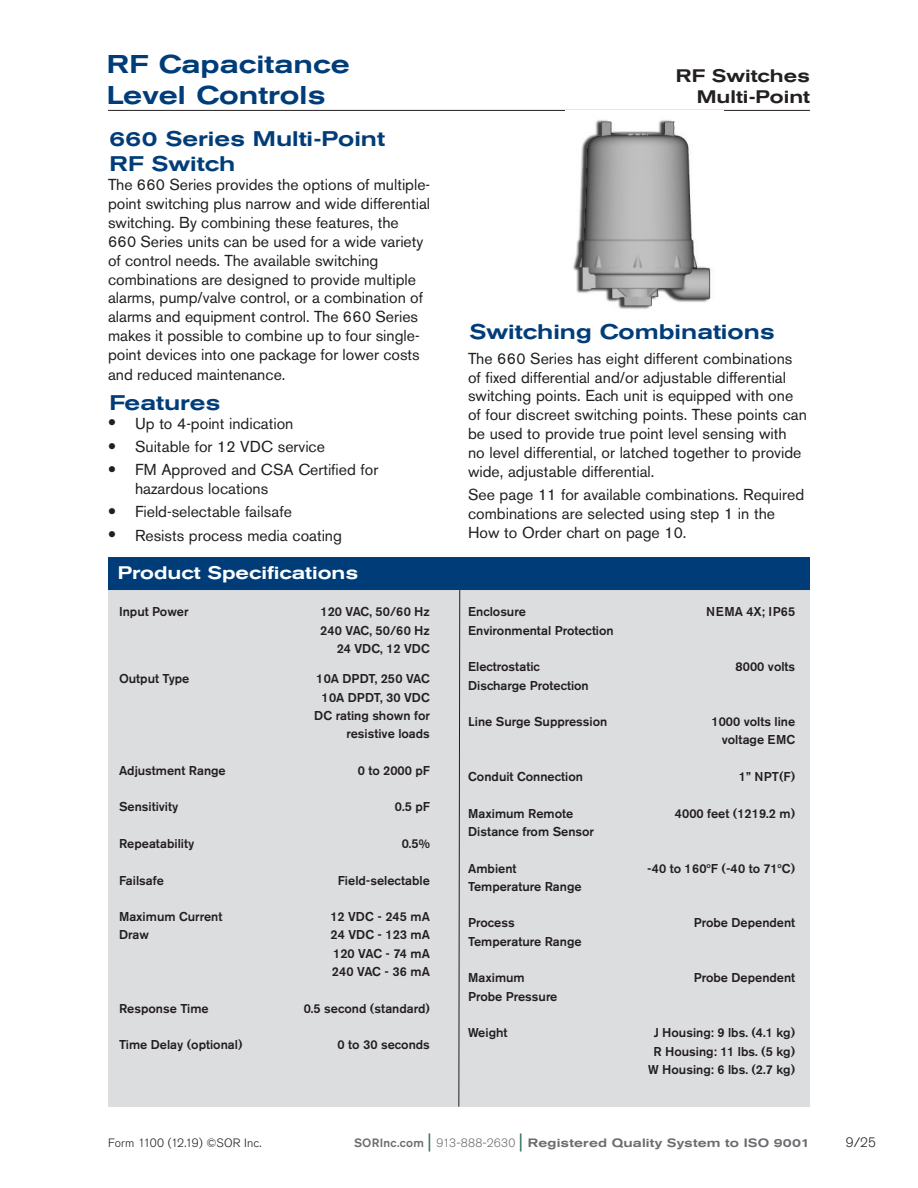
<style>
.page{position:relative;width:918px;height:1188px;background:#fff}
.page>*{position:absolute;margin:0;border:0;box-sizing:border-box;transform-origin:0 0}
.t1{font:500 expanded 25.5px/30.6px "Akzidenz Grotesk BE";color:#003d78}
.t2{font:500 expanded 21px/25.2px "Akzidenz Grotesk BE";color:#003d78}
.t3{font:500 expanded 18px/21.6px "Akzidenz Grotesk BE";color:#231f20;text-align:right}
.t4{font:500 expanded 18px "Akzidenz Grotesk BE";color:#fff}
.t5{font:15.75px/19px "Akzidenz Grotesk BE";color:#231f20}
.t6{font:300 13.5px "Akzidenz Grotesk BE";color:#231f20}
.t7{font:500 12.75px/18.3px "Akzidenz Grotesk BE";color:#231f20;text-align:right}
.t8{font:500 12.75px "Akzidenz Grotesk BE";letter-spacing:.02em;color:#231f20}
.t9{font:500 expanded 12px "Akzidenz Grotesk BE";letter-spacing:.015em;color:#6c6d70}
.t10{font:300 12px "Akzidenz Grotesk BE";letter-spacing:.015em;color:#231f20}
.s1{font-stretch:normal}
.s2{font-weight:400;font-stretch:normal;font-size:18px;color:#327159}
.s3{font-weight:300;font-stretch:normal}
</style>
<div class="page">
<div style="left:108px;top:587px;width:702px;height:520px;background:#dcdddf"></div>
<svg style="left:458px;top:590px;width:3px;height:517px"></svg>
<hr style="left:108px;top:110px;width:702px;height:1px;background:#231f20">
<div style="left:108px;top:557px;width:702px;height:33px;background:#003d78"></div>
<img style="left:573px;top:120px;width:138px;height:189px">
<h1 class="t1" style="left:107px;top:49px;width:245px">RF Capacitance<br>Level Controls</h1>
<h2 class="t2" style="left:109px;top:126px;width:277px">660 Series Multi-Point<br>RF Switch</h2>
<p class="t5" style="left:108px;top:175px;width:324px">The 660 Series provides the options of multiple&shy;point switching plus narrow and wide differential switching. By combining these features, the 660 Series units can be used for a wide variety of control needs. The available switching combinations are designed to provide multiple alarms, pump/valve control, or a combination of alarms and equipment control. The 660 Series makes it possible to combine up to four single&shy;point devices into one package for lower costs and reduced maintenance.</p>
<h2 class="t2" style="left:109px;top:390px;width:113px">Features</h2>
<p class="t5" style="left:108px;top:414px;width:187px">● Up to 4-point indication</p>
<p class="t5" style="left:108px;top:437px;width:219px">● Suitable for 12 VDC service</p>
<p class="t5" style="left:135px;top:460px;width:245px;text-indent:-27px">● FM Approved and CSA Certified for hazardous locations</p>
<p class="t5" style="left:108px;top:502px;width:185px">● Field-selectable failsafe</p>
<p class="t5" style="left:108px;top:526px;width:236px">● Resists process media coating</p>
<p class="t4" style="left:118px;top:563px;width:242px">Product Specifications</p>
<p class="t7" style="left:119px;top:603px;width:71px">Input Power</p>
<p class="t7" style="left:320px;top:603px;width:111px">120 VAC, 50/60 Hz<br>240 VAC, 50/60 Hz<br>24 VDC, 12 VDC</p>
<p class="t7" style="left:119px;top:670px;width:72px">Output Type</p>
<p class="t7" style="left:314px;top:670px;width:117px">10A DPDT, 250 VAC<br>10A DPDT, 30 VDC<br>DC rating shown for resistive loads</p>
<p class="t7" style="left:119px;top:761px;width:108px">Adjustment Range</p>
<p class="t7" style="left:358px;top:761px;width:74px">0 to 2000 pF</p>
<p class="t7" style="left:119px;top:798px;width:61px">Sensitivity</p>
<p class="t7" style="left:395px;top:798px;width:37px">0.5 pF</p>
<p class="t7" style="left:119px;top:834px;width:77px">Repeatability</p>
<p class="t7" style="left:402px;top:834px;width:30px">0.5%</p>
<p class="t7" style="left:119px;top:871px;width:46px">Failsafe</p>
<p class="t7" style="left:338px;top:871px;width:94px">Field-selectable</p>
<p class="t7" style="left:119px;top:907px;width:105px">Maximum Current</p>
<p class="t7" style="left:330px;top:907px;width:101px">12 VDC - 245 mA</p>
<p class="t7" style="left:119px;top:926px;width:32px">Draw</p>
<p class="t7" style="left:331px;top:926px;width:101px;text-align:justify">24 VDC - 123 mA 120 VAC - 74 mA 240 VAC - 36 mA</p>
<p class="t7" style="left:119px;top:999px;width:91px">Response Time</p>
<p class="t7" style="left:304px;top:999px;width:128px">0.5 second (standard)</p>
<p class="t7" style="left:119px;top:1036px;width:125px">Time Delay (optional)</p>
<p class="t7" style="left:338px;top:1036px;width:94px">0 to 30 seconds</p>
<p class="t3" style="left:676px;top:65px;width:136px">RF Switches<br>Multi-Point</p>
<h2 class="t2" style="left:469px;top:320px;width:307px">Switching Combinations</h2>
<p class="t5" style="left:468px;top:349px;width:341px">The 660 Series has eight different combinations of fixed differential and/or adjustable differential switching points. Each unit is equipped with one of four discreet switching points. These points can be used to provide true point level sensing with no level differential, or latched together to provide wide, adjustable differential.</p>
<p class="t5" style="left:468px;top:485px;width:338px">See page 11 for available combinations. Required combinations are selected using step 1 in the<br>How to Order chart on page 10.</p>
<p class="t7" style="left:468px;top:603px;width:59px">Enclosure</p>
<p class="t8" style="left:706px;top:604px;width:90px">NEMA 4X; IP65</p>
<p class="t7" style="left:468px;top:621px;width:147px">Environmental Protection</p>
<p class="t7" style="left:468px;top:658px;width:73px">Electrostatic</p>
<p class="t7" style="left:736px;top:658px;width:61px">8000 volts</p>
<p class="t7" style="left:468px;top:676px;width:122px">Discharge Protection</p>
<p class="t7" style="left:468px;top:712px;width:141px">Line Surge Suppression</p>
<p class="t7" style="left:711px;top:712px;width:85px">1000 volts line voltage EMC</p>
<p class="t7" style="left:468px;top:767px;width:116px">Conduit Connection</p>
<p class="t7" style="left:739px;top:767px;width:58px">1” NPT(F)</p>
<p class="t7" style="left:468px;top:804px;width:107px">Maximum Remote</p>
<p class="t7" style="left:675px;top:804px;width:122px">4000 feet (1219.2 m)</p>
<p class="t7" style="left:468px;top:822px;width:127px">Distance from Sensor</p>
<p class="t7" style="left:468px;top:859px;width:50px">Ambient</p>
<p class="t8" style="left:647px;top:860px;width:150px">-40 to 160<sup>o</sup>F (-40 to 71<sup>o</sup>C)</p>
<p class="t7" style="left:468px;top:877px;width:115px">Temperature Range</p>
<p class="t7" style="left:468px;top:914px;width:48px">Process</p>
<p class="t7" style="left:694px;top:914px;width:103px">Probe Dependent</p>
<p class="t7" style="left:468px;top:932px;width:115px">Temperature Range</p>
<p class="t7" style="left:468px;top:969px;width:58px">Maximum</p>
<p class="t7" style="left:694px;top:969px;width:103px">Probe Dependent</p>
<p class="t7" style="left:468px;top:987px;width:91px">Probe Pressure</p>
<p class="t7" style="left:468px;top:1024px;width:41px">Weight</p>
<p class="t7" style="left:648px;top:1024px;width:149px;text-align:center">J Housing: 9 lbs. (4.1 kg)<br>R Housing: 11 lbs. (5 kg)<br>W Housing: 6 lbs. (2.7 kg)</p>
<p class="t10" style="left:108px;top:1136px;width:155px">Form 1100 (12.19) ©SOR Inc.</p>
<p class="t9" style="left:354px;top:1136px;width:457px"><span class="s1">SORInc.com</span> <span class="s2">|</span> <span class="s3">913-888-2630</span> <span class="s2">|</span> Registered Quality System to ISO 9001</p>
<p class="t6" style="left:846px;top:1134px;width:32px">9/25</p>
</div>
